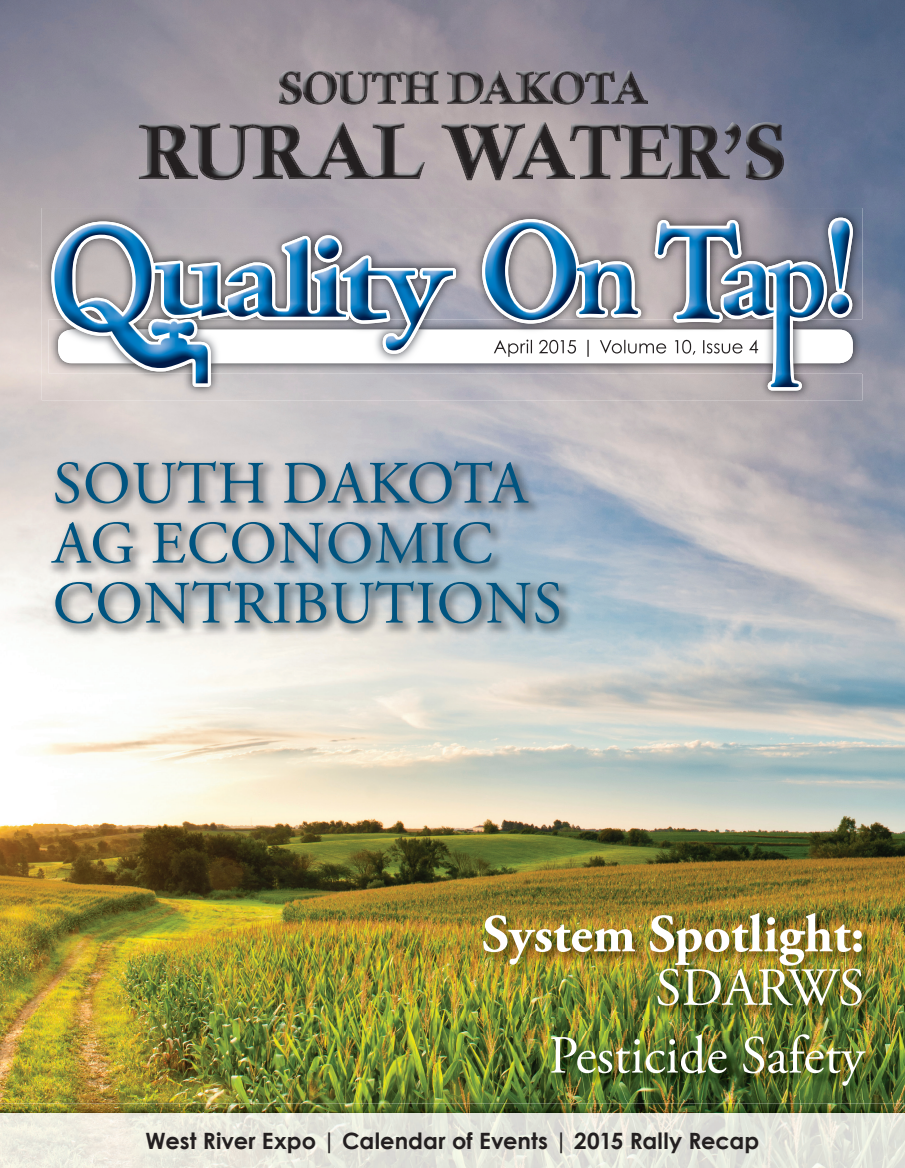
<style>
.page{position:relative;width:905px;height:1168px;background:#fff}
.page>*{position:absolute;margin:0;border:0;box-sizing:border-box;transform-origin:0 0}
.t1{font:60px/60px "Adobe Garamond Pro";letter-spacing:.015em;color:#005480}
.t2{font:53.4px/67.8px "Adobe Garamond Pro";color:#fff;text-align:right}
.t3{font:700 53.4px "Adobe Garamond Pro";color:#fff}
.t4{font:700 22.5px "Century Gothic";letter-spacing:.005em;color:#231f20}
</style>
<div class="page">
<img style="left:0;top:0;width:905px;height:1103px">
<img style="left:862px;top:320px;width:1px;height:53px">
<img style="left:0;top:1103px;width:905px;height:10px">
<img style="left:0;top:1113px;width:905px;height:55px">
<img style="left:47px;top:456px;width:526px;height:181px">
<img style="left:480px;top:910px;width:395px;height:109px">
<img style="left:548px;top:1031px;width:331px;height:68px">
<img style="left:724px;top:122px;width:17px;height:32px">
<img style="left:746px;top:122px;width:38px;height:58px">
<img style="left:512px;top:122px;width:63px;height:57px">
<img style="left:190px;top:122px;width:149px;height:58px">
<img style="left:441px;top:123px;width:84px;height:57px">
<img style="left:570px;top:123px;width:159px;height:56px">
<img style="left:139px;top:123px;width:52px;height:56px">
<img style="left:746px;top:123px;width:37px;height:56px">
<img style="left:725px;top:123px;width:15px;height:30px">
<img style="left:513px;top:123px;width:61px;height:55px">
<img style="left:191px;top:123px;width:233px;height:56px">
<img style="left:442px;top:124px;width:82px;height:55px">
<img style="left:140px;top:124px;width:57px;height:54px">
<img style="left:690px;top:128px;width:15px;height:22px">
<img style="left:272px;top:128px;width:15px;height:22px">
<img style="left:159px;top:128px;width:14px;height:22px">
<img style="left:531px;top:138px;width:17px;height:20px">
<img style="left:329px;top:138px;width:18px;height:20px">
<img style="left:615px;top:71px;width:33px;height:33px">
<img style="left:550px;top:71px;width:65px;height:34px">
<img style="left:483px;top:71px;width:100px;height:33px">
<img style="left:279px;top:71px;width:24px;height:34px">
<img style="left:303px;top:71px;width:135px;height:34px">
<img style="left:447px;top:71px;width:36px;height:33px">
<img style="left:612px;top:71px;width:35px;height:32px">
<img style="left:480px;top:71px;width:72px;height:32px">
<img style="left:280px;top:71px;width:21px;height:33px">
<img style="left:585px;top:72px;width:29px;height:31px">
<img style="left:448px;top:72px;width:34px;height:31px">
<img style="left:310px;top:73px;width:323px;height:29px">
<img style="left:42px;top:208px;width:820px;height:48px">
<img style="left:42px;top:256px;width:50px;height:144px">
<img style="left:456px;top:256px;width:26px;height:64px">
<img style="left:555px;top:256px;width:307px;height:135px">
<img style="left:92px;top:387px;width:52px;height:13px">
<img style="left:503px;top:373px;width:52px;height:27px">
<img style="left:48px;top:320px;width:814px;height:53px">
<img style="left:456px;top:330px;width:198px;height:33px">
<img style="left:494px;top:340px;width:160px;height:17px">
<svg style="left:482px;top:219px;width:159px;height:105px"></svg>
<svg style="left:51px;top:221px;width:405px;height:166px"></svg>
<img style="left:318px;top:238px;width:21px;height:1px">
<img style="left:343px;top:342px;width:110px;height:8px">
<img style="left:343px;top:258px;width:110px;height:84px">
<img style="left:485px;top:313px;width:91px;height:7px">
<img style="left:485px;top:222px;width:91px;height:91px">
<svg style="left:654px;top:218px;width:198px;height:173px"></svg>
<img style="left:768px;top:263px;width:55px;height:123px">
<img style="left:658px;top:317px;width:80px;height:2px">
<img style="left:658px;top:223px;width:80px;height:94px">
<img style="left:228px;top:239px;width:118px;height:78px">
<h1 class="t1" style="left:53px;top:456px;width:511px">SOUTH DAKOTA<br>AG ECONOMIC<br>CONTRIBUTIONS</h1>
<h2 class="t3" style="left:482px;top:903px;width:384px">System Spotlight:</h2>
<h2 class="t2" style="left:549px;top:956px;width:317px">SDARWS<br>Pesticide Safety</h2>
<p class="t4" style="left:146px;top:1127px;width:615px">West River Expo | Calendar of Events | 2015 Rally Recap</p>
</div>
